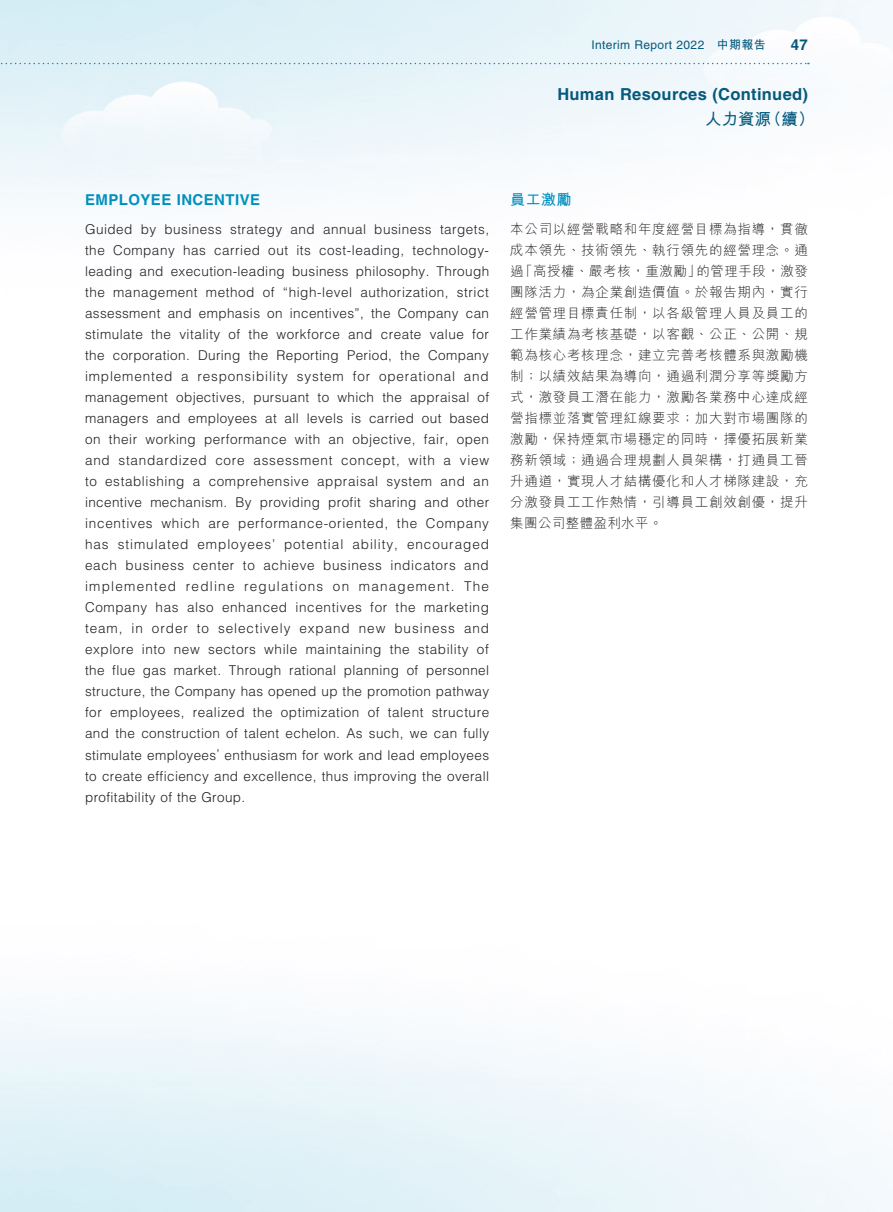
<style>
.page{position:relative;width:893px;height:1212px;background:#fff}
.page>*{position:absolute;margin:0;border:0;box-sizing:border-box;transform-origin:0 0}
.t1{font:700 16.5px "Helvetica LT Std";letter-spacing:.02em;color:#05597c}
.t2{font:700 16.5px "M Hei HK";color:#05597c}
.t3{font:700 15px "Helvetica LT Std";letter-spacing:.03em;color:#0090be}
.t4{font:700 15px "M Hei HK";color:#0090be}
.t5{font:700 15px "Helvetica LT Std";color:#05597c}
.t6{font:300 13.5px/21px "Helvetica LT Std";letter-spacing:.03em;color:#231f20;text-align:justify}
.t7{font:300 13.5px/21px "M Hei HK";letter-spacing:.05em;color:#231f20;text-align:justify}
.t8{font:12px "Helvetica LT Std";letter-spacing:.03em;color:#05597c}
.s1{font-family:"M Hei HK";font-weight:700}
</style>
<div class="page">
<svg style="left:0;top:63px;width:809px;height:1px"></svg>
<p class="t8" style="left:592px;top:38px;width:176px">Interim Report 2022 <span class="s1">中期報告</span></p>
<p class="t5" style="left:791px;top:36px;width:19px">47</p>
<p class="t1" style="left:557px;top:84px;width:252px">Human Resources (Continued)</p>
<p class="t2" style="left:705px;top:107px;width:111px">人力資源（續）</p>
<p class="t3" style="left:85px;top:190px;width:177px">EMPLOYEE INCENTIVE</p>
<p class="t6" style="left:85px;top:219px;width:406px">Guided by business strategy and annual business targets, the Company has carried out its cost-leading, technology&shy;leading and execution-leading business philosophy. Through the management method of “high-level authorization, strict assessment and emphasis on incentives”, the Company can stimulate the vitality of the workforce and create value for the corporation. During the Reporting Period, the Company implemented a responsibility system for operational and management objectives, pursuant to which the appraisal of managers and employees at all levels is carried out based on their working performance with an objective, fair, open and standardized core assessment concept, with a view to establishing a comprehensive appraisal system and an incentive mechanism. By providing profit sharing and other incentives which are performance-oriented, the Company has stimulated employees’ potential ability, encouraged each business center to achieve business indicators and implemented redline regulations on management. The Company has also enhanced incentives for the marketing team, in order to selectively expand new business and explore into new sectors while maintaining the stability of the flue gas market. Through rational planning of personnel structure, the Company has opened up the promotion pathway for employees, realized the optimization of talent structure and the construction of talent echelon. As such, we can fully stimulate employees’ enthusiasm for work and lead employees to create efficiency and excellence, thus improving the overall profitability of the Group.</p>
<p class="t4" style="left:510px;top:188px;width:63px">員工激勵</p>
<p class="t7" style="left:510px;top:219px;width:299px">本公司以經營戰略和年度經營目標為指導，貫徹成本領先、技術領先、執行領先的經營理念。通過「高授權、嚴考核，重激勵」的管理手段，激發團隊活力，為企業創造價值。於報告期內，實行經營管理目標責任制，以各級管理人員及員工的工作業績為考核基礎，以客觀、公正、公開、規範為核心考核理念，建立完善考核體系與激勵機制；以績效結果為導向，通過利潤分享等獎勵方式，激發員工潛在能力，激勵各業務中心達成經營指標並落實管理紅線要求；加大對市場團隊的激勵，保持煙氣市場穩定的同時，擇優拓展新業務新領域；通過合理規劃人員架構，打通員工晉升通道，實現人才結構優化和人才梯隊建設，充分激發員工工作熱情，引導員工創效創優，提升集團公司整體盈利水平。</p>
</div>
